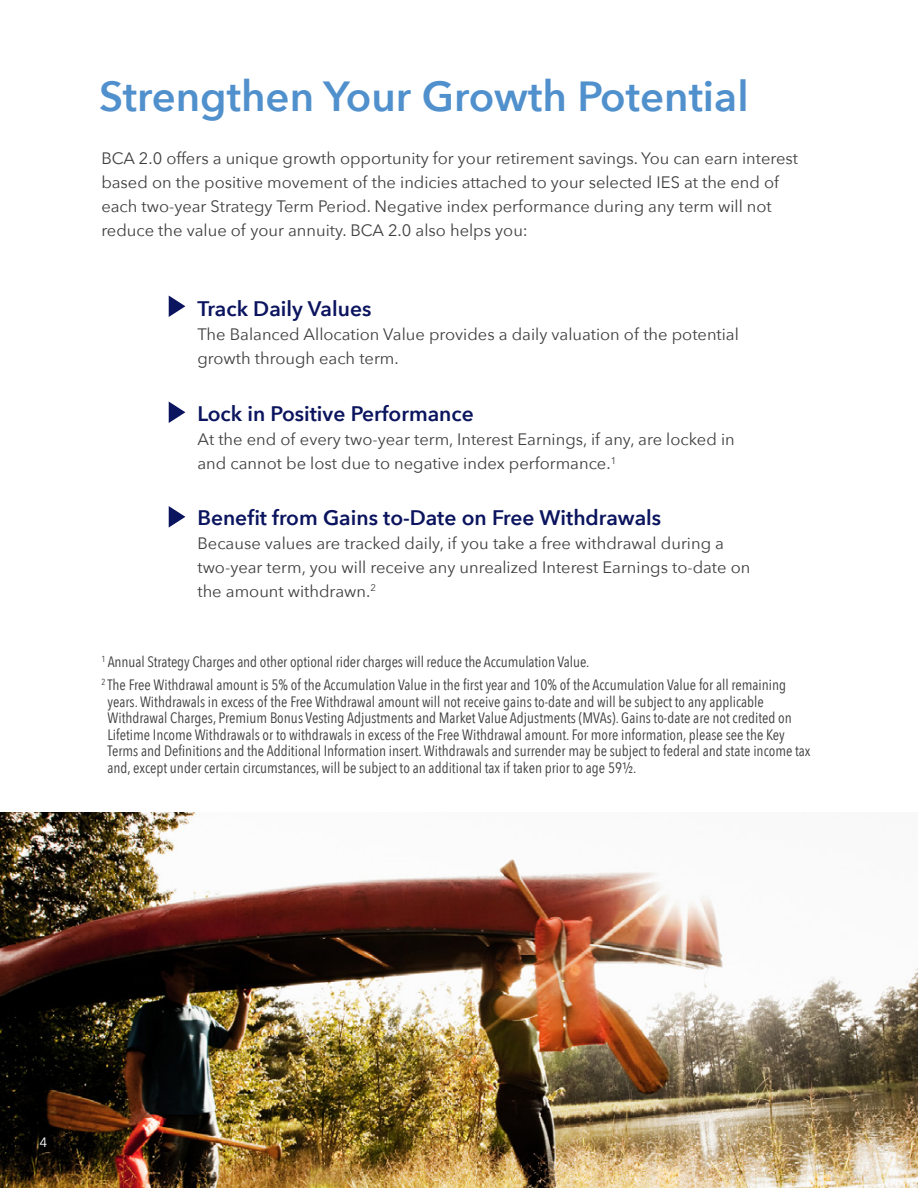
<style>
.page{position:relative;width:918px;height:1188px;background:#fff}
.page>*{position:absolute;margin:0;border:0;box-sizing:border-box;transform-origin:0 0}
.t1{font:600 42px "Avenir Next";color:#5090cc}
.t2{font:600 21px "Avenir Next";color:#0b145e}
.t3{font:16.5px/24px "Avenir Next";color:#3e3e3f}
.t4{font:15px/16.5px "Avenir Next Condensed";color:#3e3e3f}
.t5{font:13.5px "Avenir Next";color:#fff}
</style>
<div class="page">
<img style="left:0;top:812px;width:918px;height:376px">
<svg style="left:169px;top:296px;width:16px;height:21px"></svg>
<svg style="left:169px;top:402px;width:16px;height:21px"></svg>
<svg style="left:169px;top:506px;width:16px;height:22px"></svg>
<h1 class="t1" style="left:99px;top:60px;width:651px">Strengthen Your Growth Potential</h1>
<p class="t3" style="left:101px;top:145px;width:698px">BCA 2.0 offers a unique growth opportunity for your retirement savings. You can earn interest based on the positive movement of the indicies attached to your selected IES at the end of each two-year Strategy Term Period. Negative index performance during any term will not reduce the value of your annuity. BCA 2.0 also helps you:</p>
<h2 class="t2" style="left:197px;top:290px;width:175px">Track Daily Values</h2>
<p class="t3" style="left:197px;top:321px;width:543px">The Balanced Allocation Value provides a daily valuation of the potential growth through each term.</p>
<h2 class="t2" style="left:197px;top:396px;width:278px">Lock in Positive Performance</h2>
<p class="t3" style="left:197px;top:427px;width:539px">At the end of every two-year term, Interest Earnings, if any, are locked in and cannot be lost due to negative index performance.<sup>1</sup></p>
<h2 class="t2" style="left:197px;top:500px;width:465px">Benefit from Gains to-Date on Free Withdrawals</h2>
<p class="t3" style="left:197px;top:530px;width:554px">Because values are tracked daily, if you take a free withdrawal during a two-year term, you will receive any unrealized Interest Earnings to-date on the amount withdrawn.<sup>2</sup></p>
<p class="t4" style="left:102px;top:650px;width:686px;line-height:23.2px"><sup>1</sup> Annual Strategy Charges and other optional rider charges will reduce the Accumulation Value.<br><sup>2</sup> The Free Withdrawal amount is 5% of the Accumulation Value in the first year and 10% of the Accumulation Value for all remaining</p>
<p class="t4" style="left:108px;top:693px;width:705px">years. Withdrawals in excess of the Free Withdrawal amount will not receive gains to-date and will be subject to any applicable Withdrawal Charges, Premium Bonus Vesting Adjustments and Market Value Adjustments (MVAs). Gains to-date are not credited on Lifetime Income Withdrawals or to withdrawals in excess of the Free Withdrawal amount. For more information, please see the Key Terms and Definitions and the Additional Information insert. Withdrawals and surrender may be subject to federal and state income tax and, except under certain circumstances, will be subject to an additional tax if taken prior to age 59½.</p>
<p class="t5" style="left:40px;top:1131px;width:9px">4</p>
</div>
